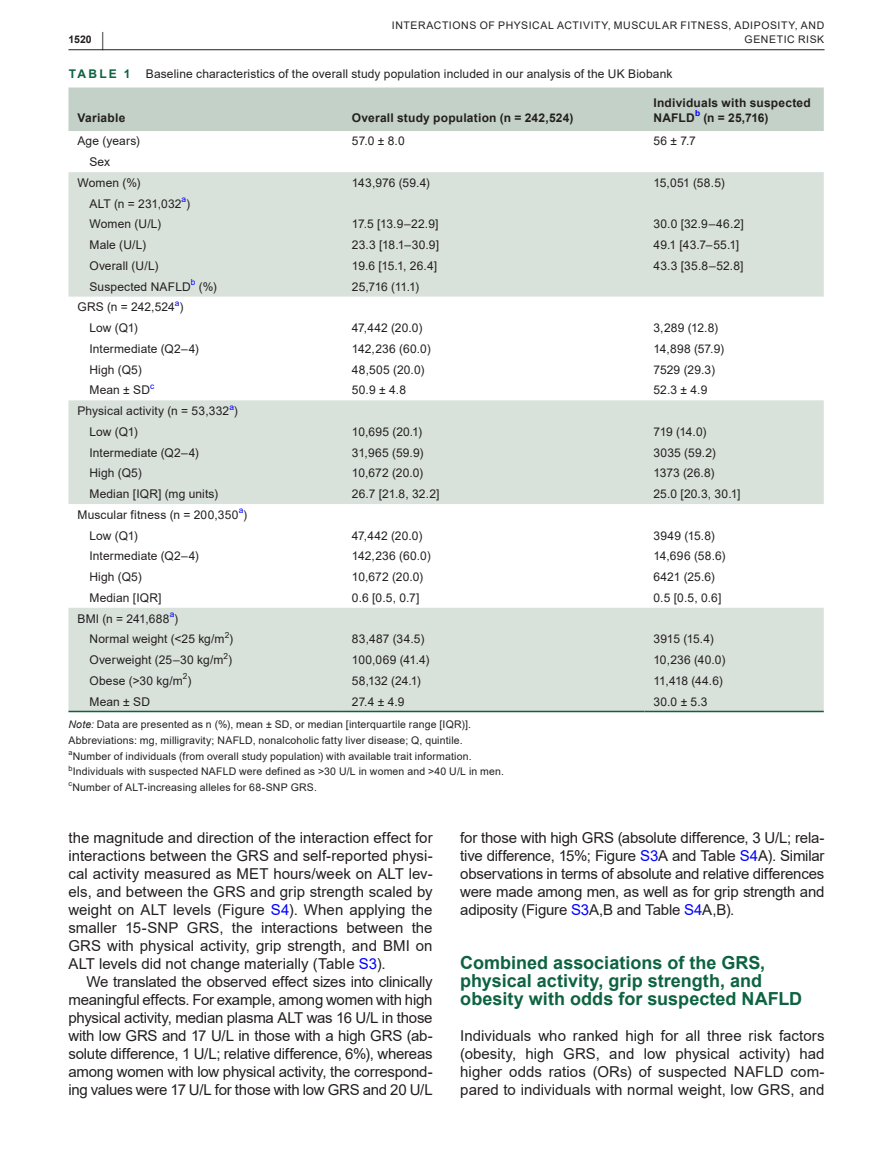
<style>
.page{position:relative;width:893px;height:1174px;background:#fff}
.page>*{position:absolute;margin:0;border:0;box-sizing:border-box;transform-origin:0 0}
.t1{font:700 18px/18px "Arial";color:#0d6341}
.t2{font:15px/18px "Arial";letter-spacing:-.005em;color:#231f20;text-align:justify}
.t3{font:12px/20.7px "Arial";letter-spacing:.01em;color:#231f20}
.t4{font:700 12px/15px "Arial";letter-spacing:.02em;color:#231f20}
.t5{font:700 12px "Arial";letter-spacing:.185em;color:#0d6341}
.t6{font:10.5px/15.8px "Arial";letter-spacing:.015em;color:#231f20}
.t7{font:10.5px/13.5px "Arial";letter-spacing:.055em;color:#231f20;text-align:right}
.t8{font:700 10.5px "Arial";color:#231f20}
.t9{font:8.4px "Arial";color:#00f}
.s1{font-size:19.5px}
.s2{font-style:italic}
.s3{color:#00f}
</style>
<div class="page">
<hr style="left:68px;top:49px;width:756px;height:1px;background:#231f20">
<div style="left:68px;top:87px;width:756px;height:44px;background:#c4d1c8"></div>
<svg style="left:68px;top:172px;width:756px;height:538px;fill:#d9e1db"></svg>
<hr style="left:68px;top:710px;width:275px;height:2px;background:#0d6341">
<hr style="left:343px;top:710px;width:301px;height:2px;background:#0d6341">
<hr style="left:644px;top:710px;width:180px;height:2px;background:#0d6341">
<p class="t8" style="left:68px;top:32px;width:37px">1520 <span class="s1">|</span></p>
<p class="t7" style="left:392px;top:19px;width:434px">INTERACTIONS OF PHYSICAL ACTIVITY, MUSCULAR FITNESS, ADIPOSITY, AND<br>GENETIC RISK</p>
<p class="t5" style="left:69px;top:65px;width:63px">TABLE 1</p>
<p class="t3" style="left:146px;top:63px;width:528px">Baseline characteristics of the overall study population included in our analysis of the UK Biobank</p>
<p class="t4" style="left:77px;top:110px;width:49px">Variable</p>
<p class="t4" style="left:352px;top:110px;width:223px">Overall study population (n = 242,524)</p>
<p class="t4" style="left:653px;top:95px;width:159px">Individuals with suspected<br>NAFLD<sup>b</sup> (n = 25,716)</p>
<p class="t3" style="left:77px;top:131px;width:64px">Age (years)</p>
<p class="t3" style="left:352px;top:131px;width:54px">57.0 ± 8.0</p>
<p class="t3" style="left:653px;top:131px;width:44px">56 ± 7.7</p>
<p class="t3" style="left:77px;top:151px;width:64px;text-indent:12px">Sex<br>Women (%)</p>
<p class="t3" style="left:352px;top:172px;width:79px">143,976 (59.4)</p>
<p class="t3" style="left:653px;top:172px;width:73px">15,051 (58.5)</p>
<p class="t9" style="left:182px;top:193px;width:6px">a</p>
<p class="t3" style="left:89px;top:193px;width:102px">ALT (n = 231,032 )</p>
<p class="t3" style="left:89px;top:214px;width:73px">Women (U/L)</p>
<p class="t3" style="left:352px;top:214px;width:88px">17.5 [13.9–22.9]</p>
<p class="t3" style="left:653px;top:214px;width:92px">30.0 [32.9–46.2]</p>
<p class="t3" style="left:89px;top:234px;width:58px">Male (U/L)</p>
<p class="t3" style="left:352px;top:234px;width:89px">23.3 [18.1–30.9]</p>
<p class="t3" style="left:653px;top:234px;width:87px">49.1 [43.7–55.1]</p>
<p class="t3" style="left:89px;top:255px;width:70px">Overall (U/L)</p>
<p class="t3" style="left:352px;top:255px;width:87px">19.6 [15.1, 26.4]</p>
<p class="t3" style="left:653px;top:255px;width:92px">43.3 [35.8–52.8]</p>
<p class="t3" style="left:89px;top:276px;width:129px">Suspected NAFLD<sup>b</sup> (%)</p>
<p class="t3" style="left:352px;top:276px;width:69px">25,716 (11.1)</p>
<p class="t3" style="left:89px;top:297px;width:95px;text-indent:-12px">GRS (n = 242,524<sup>a</sup>)<br>Low (Q1)</p>
<p class="t3" style="left:352px;top:317px;width:72px">47,442 (20.0)</p>
<p class="t3" style="left:653px;top:317px;width:66px">3,289 (12.8)</p>
<p class="t3" style="left:89px;top:338px;width:111px">Intermediate (Q2–4)</p>
<p class="t3" style="left:352px;top:338px;width:80px">142,236 (60.0)</p>
<p class="t3" style="left:653px;top:338px;width:72px">14,898 (57.9)</p>
<p class="t3" style="left:89px;top:359px;width:54px">High (Q5)</p>
<p class="t3" style="left:352px;top:359px;width:74px">48,505 (20.0)</p>
<p class="t3" style="left:653px;top:359px;width:63px">7529 (29.3)</p>
<p class="t3" style="left:89px;top:380px;width:67px">Mean ± SD<sup>c</sup></p>
<p class="t3" style="left:352px;top:380px;width:56px">50.9 ± 4.8</p>
<p class="t3" style="left:653px;top:380px;width:55px">52.3 ± 4.9</p>
<p class="t3" style="left:89px;top:400px;width:150px;text-indent:-12px">Physical activity (n = 53,332<sup>a</sup>)<br>Low (Q1)</p>
<p class="t3" style="left:352px;top:421px;width:72px">10,695 (20.1)</p>
<p class="t3" style="left:653px;top:421px;width:54px">719 (14.0)</p>
<p class="t3" style="left:89px;top:442px;width:111px">Intermediate (Q2–4)</p>
<p class="t3" style="left:352px;top:442px;width:73px">31,965 (59.9)</p>
<p class="t3" style="left:653px;top:442px;width:64px">3035 (59.2)</p>
<p class="t3" style="left:89px;top:462px;width:54px">High (Q5)</p>
<p class="t3" style="left:352px;top:462px;width:73px">10,672 (20.0)</p>
<p class="t3" style="left:653px;top:462px;width:62px">1373 (26.8)</p>
<p class="t3" style="left:89px;top:483px;width:130px">Median [IQR] (mg units)</p>
<p class="t3" style="left:352px;top:483px;width:89px">26.7 [21.8, 32.2]</p>
<p class="t3" style="left:653px;top:483px;width:88px">25.0 [20.3, 30.1]</p>
<p class="t3" style="left:89px;top:504px;width:159px;text-indent:-12px">Muscular fitness (n = 200,350<sup>a</sup>)<br>Low (Q1)</p>
<p class="t3" style="left:352px;top:525px;width:72px">47,442 (20.0)</p>
<p class="t3" style="left:653px;top:525px;width:63px">3949 (15.8)</p>
<p class="t3" style="left:89px;top:545px;width:111px">Intermediate (Q2–4)</p>
<p class="t3" style="left:352px;top:545px;width:80px">142,236 (60.0)</p>
<p class="t3" style="left:653px;top:545px;width:74px">14,696 (58.6)</p>
<p class="t3" style="left:89px;top:566px;width:54px">High (Q5)</p>
<p class="t3" style="left:352px;top:566px;width:73px">10,672 (20.0)</p>
<p class="t3" style="left:653px;top:566px;width:63px">6421 (25.6)</p>
<p class="t3" style="left:89px;top:587px;width:74px">Median [IQR]</p>
<p class="t3" style="left:352px;top:587px;width:69px">0.6 [0.5, 0.7]</p>
<p class="t3" style="left:653px;top:587px;width:69px">0.5 [0.5, 0.6]</p>
<p class="t3" style="left:89px;top:608px;width:145px;text-indent:-12px">BMI (n = 241,688<sup>a</sup>)<br>Normal weight (&lt;25 kg/m<sup>2</sup>)</p>
<p class="t3" style="left:352px;top:628px;width:74px">83,487 (34.5)</p>
<p class="t3" style="left:653px;top:628px;width:62px">3915 (15.4)</p>
<p class="t3" style="left:89px;top:649px;width:144px">Overweight (25–30 kg/m<sup>2</sup>)</p>
<p class="t3" style="left:352px;top:649px;width:79px">100,069 (41.4)</p>
<p class="t3" style="left:653px;top:649px;width:73px">10,236 (40.0)</p>
<p class="t3" style="left:89px;top:670px;width:103px">Obese (&gt;30 kg/m<sup>2</sup>)</p>
<p class="t3" style="left:352px;top:670px;width:70px">58,132 (24.1)</p>
<p class="t3" style="left:653px;top:670px;width:71px">11,418 (44.6)</p>
<p class="t3" style="left:89px;top:691px;width:62px">Mean ± SD</p>
<p class="t3" style="left:352px;top:691px;width:54px">27.4 ± 4.9</p>
<p class="t3" style="left:653px;top:691px;width:56px">30.0 ± 5.3</p>
<p class="t6" style="left:68px;top:716px;width:437px"><span class="s2">Note:</span> Data are presented as n (%), mean ± SD, or median [interquartile range [IQR)].<br>Abbreviations: mg, milligravity; NAFLD, nonalcoholic fatty liver disease; Q, quintile. <sup>a</sup>Number of individuals (from overall study population) with available trait information. <sup>b</sup>Individuals with suspected NAFLD were defined as &gt;30 U/L in women and &gt;40 U/L in men. <sup>c</sup>Number of ALT-increasing alleles for 68-SNP GRS.</p>
<p class="t2" style="left:68px;top:829px;width:366px">the magnitude and direction of the interaction effect for interactions between the GRS and self-reported physi&shy;cal activity measured as MET hours/week on ALT lev&shy;els, and between the GRS and grip strength scaled by weight on ALT levels (Figure <span class="s3">S4</span>). When applying the smaller 15-SNP GRS, the interactions between the GRS with physical activity, grip strength, and BMI on ALT levels did not change materially (Table <span class="s3">S3</span>).</p>
<p class="t2" style="left:68px;top:973px;width:366px;text-indent:18px">We translated the observed effect sizes into clinically meaningful effects. For example, among women with high physical activity, median plasma ALT was 16 U/L in those with low GRS and 17 U/L in those with a high GRS (ab&shy;solute difference, 1 U/L; relative difference, 6%), whereas among women with low physical activity, the correspond&shy;ing values were 17 U/L for those with low GRS and 20 U/L</p>
<p class="t2" style="left:460px;top:829px;width:366px">for those with high GRS (absolute difference, 3 U/L; rela&shy;tive difference, 15%; Figure <span class="s3">S3</span>A and Table <span class="s3">S4</span>A). Similar observations in terms of absolute and relative differences were made among men, as well as for grip strength and adiposity (Figure <span class="s3">S3</span>A,B and Table <span class="s3">S4</span>A,B).</p>
<p class="t1" style="left:460px;top:954px;width:343px">Combined associations of the GRS, physical activity, grip strength, and obesity with odds for suspected NAFLD</p>
<p class="t2" style="left:460px;top:1027px;width:366px">Individuals who ranked high for all three risk factors (obesity, high GRS, and low physical activity) had higher odds ratios (ORs) of suspected NAFLD com&shy;pared to individuals with normal weight, low GRS, and</p>
</div>
